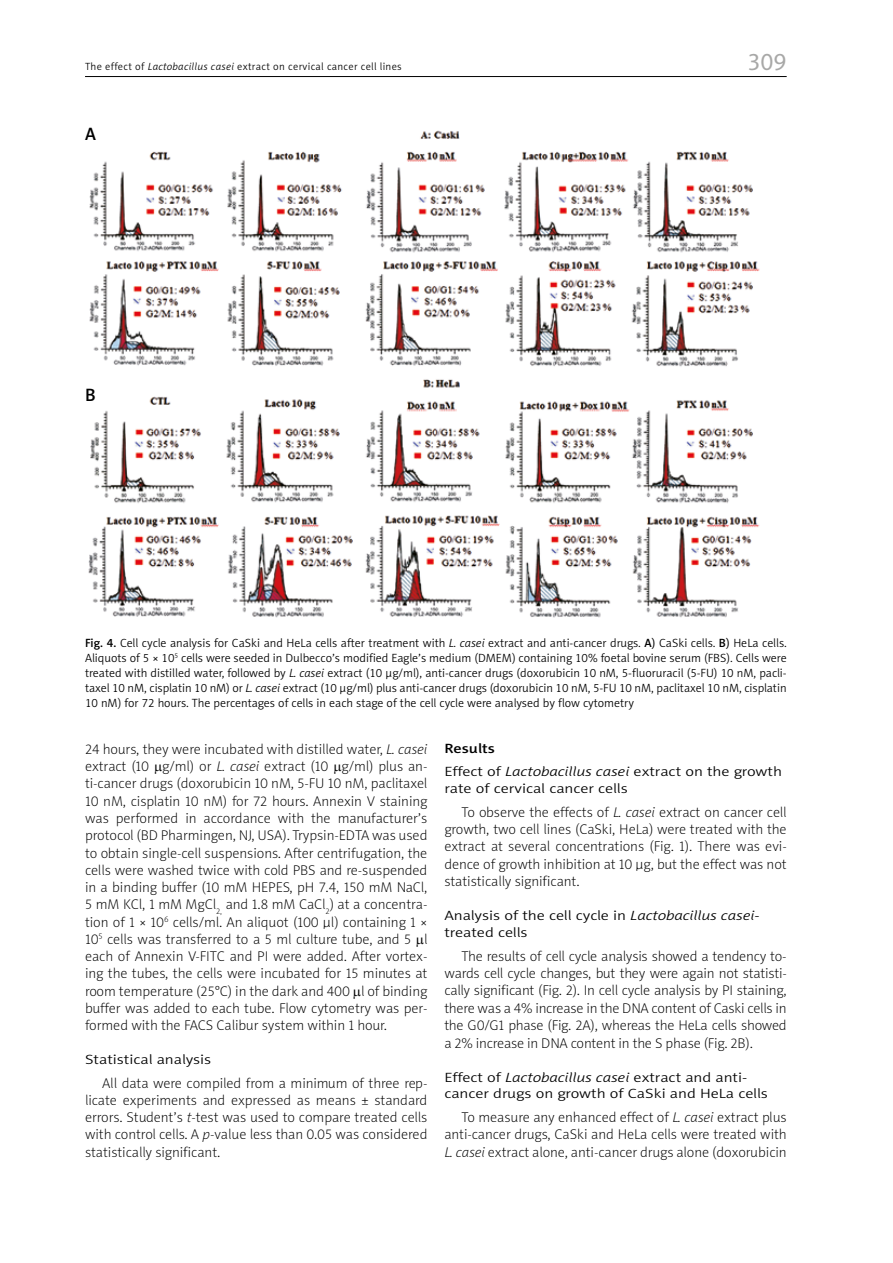
<style>
.page{position:relative;width:893px;height:1263px;background:#fff}
.page>*{position:absolute;margin:0;border:0;box-sizing:border-box;transform-origin:0 0}
.t1{font:24px "Naomi Sans EFN";color:#a8a8a7}
.t2{font:18px "Naomi Sans EFN Medium";color:#000}
.t3{font:14.25px/17.2px "Naomi Sans EFN Thin";color:#000;text-align:justify}
.t4{font:13.5px/16.6px "Naomi Sans EFN Light";color:#000;scale:1.2 1}
.t5{font:13.5px "Naomi Sans EFN Medium";color:#000;scale:1.2 1}
.t6{font:12px/15px "Naomi Sans EFN Light";color:#000;text-align:justify}
.t7{font:10.5px "Naomi Sans EFN Light";letter-spacing:.03em;color:#000}
.s1{font-style:italic}
.s2{font-family:"Naomi Sans EFN Medium"}
.s3{font-family:"Naomi Sans EFN"}
</style>
<div class="page">
<hr style="left:85px;top:76px;width:702px;height:1px;background:#000">
<img style="left:88px;top:130px;width:672px;height:488px">
<p class="t7" style="left:85px;top:61px;width:318px">The effect of <span class="s1">Lactobacillus casei</span> extract on cervical cancer cell lines</p>
<h1 class="t1" style="left:747px;top:47px;width:41px">309</h1>
<p class="t2" style="left:85px;top:123px;width:12px">A</p>
<p class="t2" style="left:85px;top:384px;width:12px">B</p>
<p class="t6" style="left:85px;top:635px;width:703px"><span class="s2">Fig. 4.</span> Cell cycle analysis for CaSki and HeLa cells after treatment with <span class="s1">L. casei</span> extract and anti-cancer drugs. <span class="s2">A</span><span class="s3">)</span> CaSki cells. <span class="s2">B</span><span class="s3">)</span> HeLa cells.<br>Aliquots of 5 × 10<sup>5</sup> cells were seeded in Dulbecco’s modified Eagle’s medium (DMEM) containing 10% foetal bovine serum (FBS). Cells were treated with distilled water, followed by <span class="s1">L. casei</span> extract (10 µg/ml), anti-cancer drugs (doxorubicin 10 nM, 5-fluoruracil (5-FU) 10 nM, pacli&shy;taxel 10 nM, cisplatin 10 nM) or <span class="s1">L. casei</span> extract (10 µg/ml) plus anti-cancer drugs (doxorubicin 10 nM, 5-FU 10 nM, paclitaxel 10 nM, cisplatin 10 nM) for 72 hours. The percentages of cells in each stage of the cell cycle were analysed by flow cytometry</p>
<p class="t3" style="left:85px;top:740px;width:344px">24 hours, they were incubated with distilled water, <span class="s1">L. casei </span>extract (10 g/ml) or <span class="s1">L. casei</span> extract (10 g/ml) plus an&shy;ti-cancer drugs (doxorubicin 10 nM, 5-FU 10 nM, paclitaxel 10 nM, cisplatin 10 nM) for 72 hours. Annexin V staining was performed in accordance with the manufacturer’s protocol (BD Pharmingen, NJ, USA). Trypsin-EDTA was used to obtain single-cell suspensions. After centrifugation, the cells were washed twice with cold PBS and re-suspended in a binding buffer (10 mM HEPES, pH 7.4, 150 mM NaCl, 5 mM KCl, 1 mM MgCl<sub>2,</sub> and 1.8 mM CaCl<sub>2</sub>) at a concentra&shy;tion of 1 × 10<sup>6</sup> cells/ml. An aliquot (100 µl) containing 1 × 10<sup>5</sup> cells was transferred to a 5 ml culture tube, and 5 l each of Annexin V-FITC and PI were added. After vortex&shy;ing the tubes, the cells were incubated for 15 minutes at room temperature (25°C) in the dark and 400 l of binding buffer was added to each tube. Flow cytometry was per&shy;formed with the FACS Calibur system within 1 hour.</p>
<p class="t4" style="left:85px;top:1051px;width:107px">Statistical analysis</p>
<p class="t3" style="left:85px;top:1074px;width:344px;text-indent:17px">All data were compiled from a minimum of three rep&shy;licate experiments and expressed as means ± standard errors. Student’s <span class="s1">t</span>-test was used to compare treated cells with control cells. A <span class="s1">p</span>-value less than 0.05 was considered statistically significant.</p>
<p class="t5" style="left:444px;top:741px;width:44px">Results</p>
<p class="t4" style="left:444px;top:763px;width:283px">Effect of <span class="s1">Lactobacillus casei</span> extract on the growth rate of cervical cancer cells</p>
<p class="t3" style="left:444px;top:803px;width:344px;text-indent:17px">To observe the effects of <span class="s1">L. casei</span> extract on cancer cell growth, two cell lines (CaSki, HeLa) were treated with the extract at several concentrations (Fig. 1). There was evi&shy;dence of growth inhibition at 10 µg, but the effect was not statistically significant.</p>
<p class="t4" style="left:444px;top:907px;width:264px">Analysis of the cell cycle in <span class="s1">Lactobacillus casei&shy;</span>treated cells</p>
<p class="t3" style="left:444px;top:947px;width:344px;text-indent:17px">The results of cell cycle analysis showed a tendency to&shy;wards cell cycle changes, but they were again not statisti&shy;cally significant (Fig. 2). In cell cycle analysis by PI staining, there was a 4% increase in the DNA content of Caski cells in the G0/G1 phase (Fig. 2A), whereas the HeLa cells showed a 2% increase in DNA content in the S phase (Fig. 2B).</p>
<p class="t4" style="left:444px;top:1069px;width:271px">Effect of <span class="s1">Lactobacillus casei</span> extract and anti&shy;cancer drugs on growth of CaSki and HeLa cells</p>
<p class="t3" style="left:444px;top:1108px;width:344px;text-indent:17px">To measure any enhanced effect of <span class="s1">L. casei</span> extract plus anti-cancer drugs, CaSki and HeLa cells were treated with <span class="s1">L. casei</span> extract alone, anti-cancer drugs alone (doxorubicin</p>
</div>
